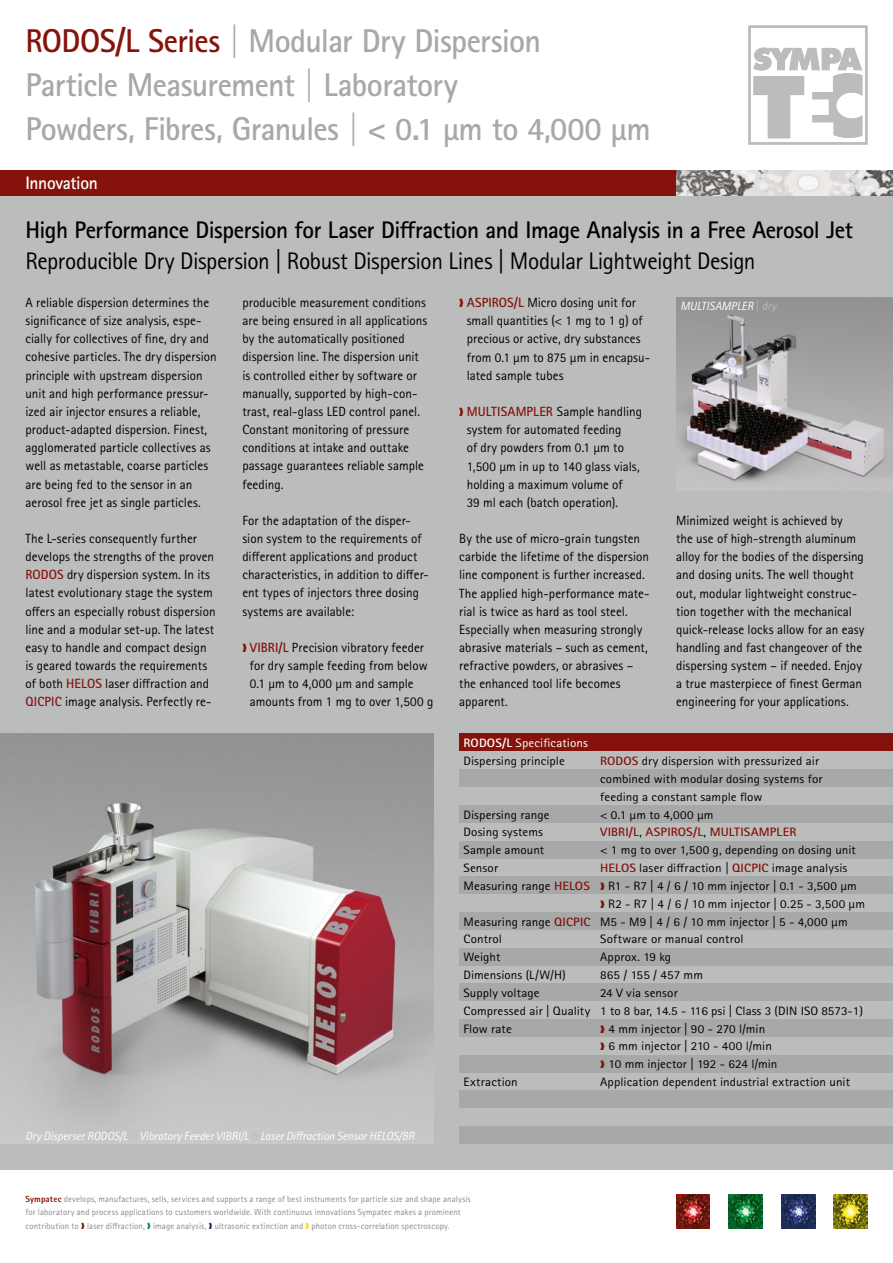
<style>
.page{position:relative;width:893px;height:1263px;background:#fff}
.page>*{position:absolute;margin:0;border:0;box-sizing:border-box;transform-origin:0 0}
.t1{font:700 33px "Rotis Sans Serif Std";letter-spacing:-.02em;color:#a7a9a9}
.t2{font:700 24px/31.5px "Rotis Sans Serif Std";letter-spacing:-.02em;color:#000}
.t3{font:700 18px "Rotis Sans Serif Std";letter-spacing:-.02em;color:#fff}
.t4{font:13.35px/18.1px "Rotis Sans Serif Std";color:#000}
.t5{font:12.15px/17.9px "Rotis Sans Serif Std";letter-spacing:.005em;color:#000;scale:1.08 1}
.t6{font:700 12.15px "Rotis Sans Serif Std";letter-spacing:.01em;color:#85130c;scale:1.08 1}
.t7{font:12.15px "Rotis Sans Serif Std";letter-spacing:.005em;color:#fff;scale:1.08 1}
.t8{font:italic 11.85px "Rotis Sans Serif Std";color:#fff}
.t9{font:8.85px/13.5px "Rotis Sans Serif Std";letter-spacing:.015em;color:#878988}
.s1{color:#85130c}
.s2{font-weight:300}
.s3{font-weight:400}
.s4{font-weight:700;color:#871712}
.s5{font-weight:700;color:#85130c}
.s6{color:#bbbdbd}
.s7{font-weight:300;font-style:normal;color:#bbbdbd}
.s8{font-weight:700}
.s9{font-weight:400;color:#000}
.s10{font-weight:800;color:#85130c}
.s11{color:#008f34}
.s12{color:#2b2566}
.s13{color:#fed700}
</style>
<div class="page">
<div style="left:0;top:196px;width:893px;height:973px;background:#bbbdbd"></div>
<div style="left:0;top:170px;width:893px;height:26px;background:#85130c"></div>
<div style="left:459px;top:733px;width:434px;height:18px;background:#85130c"></div>
<div style="left:459px;top:769px;width:434px;height:18px;background:#a7a9a9"></div>
<div style="left:459px;top:805px;width:434px;height:18px;background:#a7a9a9"></div>
<div style="left:459px;top:841px;width:434px;height:17px;background:#a7a9a9"></div>
<div style="left:459px;top:876px;width:434px;height:18px;background:#a7a9a9"></div>
<div style="left:459px;top:912px;width:434px;height:18px;background:#a7a9a9"></div>
<div style="left:459px;top:948px;width:434px;height:17px;background:#a7a9a9"></div>
<div style="left:459px;top:983px;width:434px;height:18px;background:#a7a9a9"></div>
<div style="left:459px;top:1019px;width:434px;height:18px;background:#a7a9a9"></div>
<div style="left:459px;top:1055px;width:434px;height:17px;background:#a7a9a9"></div>
<div style="left:459px;top:1090px;width:434px;height:18px;background:#a7a9a9"></div>
<div style="left:459px;top:1126px;width:434px;height:18px;background:#a7a9a9"></div>
<img style="left:676px;top:1195px;width:34px;height:34px">
<img style="left:729px;top:1195px;width:34px;height:34px">
<img style="left:781px;top:1195px;width:34px;height:34px">
<img style="left:834px;top:1195px;width:33px;height:34px">
<img style="left:0;top:733px;width:434px;height:411px">
<img style="left:676px;top:298px;width:217px;height:183px">
<img style="left:676px;top:170px;width:217px;height:26px">
<svg style="left:748px;top:26px;width:119px;height:119px"></svg>
<p class="t1" style="left:26px;top:20px;width:517px"><span class="s1">RODOS/L Series</span> <span class="s2">|</span> Modular Dry Dispersion</p>
<p class="t1" style="left:26px;top:64px;width:434px">Particle Measurement <span class="s2">|</span> Laboratory</p>
<p class="t1" style="left:26px;top:108px;width:627px">Powders, Fibres, Granules <span class="s2">|</span> &lt; 0.1 µm to 4,000 µm</p>
<h3 class="t3" style="left:26px;top:172px;width:74px">Innovation</h3>
<p class="t2" style="left:26px;top:214px;width:829px">High Performance Dispersion for Laser Diffraction and Image Analysis in a Free Aerosol Jet<br><span class="s3">Reproducible Dry Dispersion | Robust Dispersion Lines | Modular Lightweight Design</span></p>
<p class="t4" style="left:26px;top:294px;width:193px">A reliable dispersion determines the significance of size analysis, espe&shy;cially for collectives of fine, dry and cohesive particles. The dry dispersion principle with upstream dispersion unit and high performance pressur&shy;ized air injector ensures a reliable, product-adapted dispersion. Finest, agglomerated particle collectives as well as metastable, coarse particles are being fed to the sensor in an aerosol free jet as single particles.</p>
<p class="t4" style="left:26px;top:529px;width:192px">The L-series consequently further develops the strengths of the proven <span class="s4">RODOS</span> dry dispersion system. In its latest evolutionary stage the system offers an especially robust dispersion line and a modular set-up. The latest easy to handle and compact design is geared towards the requirements of both <span class="s4">HELOS</span> laser diffraction and <span class="s4">QICPIC</span> image analysis. Perfectly re-</p>
<p class="t4" style="left:242px;top:294px;width:186px">producible measurement conditions are being ensured in all applications by the automatically positioned dispersion line. The dispersion unit is controlled either by software or manually, supported by high-con&shy;trast, real-glass LED control panel.<br>Constant monitoring of pressure conditions at intake and outtake passage guarantees reliable sample feeding.</p>
<p class="t4" style="left:242px;top:511px;width:188px">For the adaptation of the disper&shy;sion system to the requirements of different applications and product characteristics, in addition to differ&shy;ent types of injectors three dosing systems are available:</p>
<p class="t4" style="left:250px;top:638px;width:185px;text-indent:-8px"><span class="s1">❱</span> <span class="s5">VIBRI/L</span> Precision vibratory feeder for dry sample feeding from below<br>0.1 µm to 4,000 µm and sample amounts from 1 mg to over 1,500 g</p>
<p class="t8" style="left:26px;top:1128px;width:390px">Dry Disperser RODOS/L <span class="s6">&amp;</span> Vibratory Feeder VIBRI/L <span class="s6">&amp;</span> Laser Diffraction Sensor HELOS/BR</p>
<p class="t4" style="left:467px;top:294px;width:185px;text-indent:-8px"><span class="s1">❱</span> <span class="s5">ASPIROS/L</span> Micro dosing unit for small quantities (&lt; 1 mg to 1 g) of precious or active, dry substances from 0.1 µm to 875 µm in encapsu&shy;lated sample tubes</p>
<p class="t4" style="left:467px;top:403px;width:177px;text-indent:-8px"><span class="s1">❱</span> <span class="s5">MULTISAMPLER</span> Sample handling system for automated feeding<br>of dry powders from 0.1 µm to<br>1,500 µm in up to 140 glass vials, holding a maximum volume of<br>39 ml each (batch operation).</p>
<p class="t4" style="left:459px;top:530px;width:192px">By the use of micro-grain tungsten carbide the lifetime of the dispersion line component is further increased.<br>The applied high-performance mate&shy;rial is twice as hard as tool steel.<br>Especially when measuring strongly abrasive materials – such as cement, refractive powders, or abrasives – the enhanced tool life becomes apparent.</p>
<p class="t8" style="left:680px;top:299px;width:98px">MULTISAMPLER <span class="s7">|</span> <span class="s6">dry</span></p>
<p class="t4" style="left:676px;top:511px;width:190px">Minimized weight is achieved by<br>the use of high-strength aluminum alloy for the bodies of the dispersing and dosing units. The well thought out, modular lightweight construc&shy;tion together with the mechanical quick-release locks allow for an easy handling and fast changeover of the dispersing system – if needed. Enjoy a true masterpiece of finest German engineering for your applications.</p>
<p class="t7" style="left:463px;top:736px;width:117px"><span class="s8">RODOS/L</span> Specifications</p>
<p class="t5" style="left:463px;top:752px;width:95px">Dispersing principle</p>
<p class="t5" style="left:463px;top:806px;width:81px">Dispersing range</p>
<p class="t5" style="left:463px;top:823px;width:75px">Dosing systems</p>
<p class="t5" style="left:463px;top:841px;width:76px">Sample amount</p>
<p class="t5" style="left:463px;top:859px;width:34px">Sensor</p>
<p class="t5" style="left:463px;top:877px;width:119px">Measuring range <span class="s5">HELOS</span></p>
<p class="t5" style="left:463px;top:913px;width:119px">Measuring range <span class="s5">QICPIC</span></p>
<p class="t5" style="left:463px;top:930px;width:37px">Control</p>
<p class="t5" style="left:463px;top:948px;width:36px">Weight</p>
<p class="t5" style="left:463px;top:966px;width:96px">Dimensions (L/W/H)</p>
<p class="t5" style="left:463px;top:984px;width:72px">Supply voltage</p>
<p class="t5" style="left:463px;top:1002px;width:119px">Compressed air | Quality</p>
<p class="t5" style="left:463px;top:1020px;width:46px">Flow rate</p>
<p class="t5" style="left:463px;top:1073px;width:52px">Extraction</p>
<p class="t5" style="left:600px;top:752px;width:207px"><span class="s5">RODOS</span> dry dispersion with pressurized air combined with modular dosing systems for feeding a constant sample flow</p>
<p class="t5" style="left:600px;top:805px;width:107px">&lt; 0.1 µm to 4,000 µm</p>
<p class="t6" style="left:600px;top:824px;width:183px">VIBRI/L<span class="s9">,</span> ASPIROS/L<span class="s9">,</span> MULTISAMPLER</p>
<p class="t5" style="left:600px;top:841px;width:238px">&lt; 1 mg to over 1,500 g, depending on dosing unit</p>
<p class="t5" style="left:600px;top:859px;width:239px"><span class="s5">HELOS</span> laser diffraction | <span class="s5">QICPIC</span> image analysis<br><span class="s1">❱</span> R1 - R7 | 4 / 6 / 10 mm injector | 0.1 - 3,500 µm</p>
<p class="t5" style="left:600px;top:895px;width:247px"><span class="s1">❱</span> R2 - R7 | 4 / 6 / 10 mm injector | 0.25 - 3,500 µm</p>
<p class="t5" style="left:600px;top:912px;width:231px">M5 - M9 | 4 / 6 / 10 mm injector | 5 - 4,000 µm</p>
<p class="t5" style="left:600px;top:930px;width:134px">Software or manual control</p>
<p class="t5" style="left:600px;top:948px;width:67px">Approx. 19 kg</p>
<p class="t5" style="left:600px;top:966px;width:97px">865 / 155 / 457 mm<br>24 V via sensor</p>
<p class="t5" style="left:600px;top:1002px;width:245px">1 to 8 bar, 14.5 - 116 psi | Class 3 (DIN ISO 8573-1)</p>
<p class="t5" style="left:600px;top:1020px;width:154px"><span class="s1">❱</span> 4 mm injector | 90 - 270 l/min</p>
<p class="t5" style="left:600px;top:1037px;width:161px"><span class="s1">❱</span> 6 mm injector | 210 - 400 l/min</p>
<p class="t5" style="left:600px;top:1055px;width:166px"><span class="s1">❱</span> 10 mm injector | 192 - 624 l/min</p>
<p class="t5" style="left:600px;top:1073px;width:233px">Application dependent industrial extraction unit</p>
<p class="t9" style="left:26px;top:1192px;width:447px"><span class="s10">Sympatec</span> develops, manufactures, sells, services and supports a range of best instruments for particle size and shape analysis</p>
<p class="t9" style="left:26px;top:1205px;width:437px">for laboratory and process applications to customers worldwide. With continuous innovations Sympatec makes a prominent contribution to <span class="s1">❱</span> laser diffraction, <span class="s11">❱</span> image analysis, <span class="s12">❱</span> ultrasonic extinction and <span class="s13">❱</span> photon cross-correlation spectroscopy.</p>
</div>
